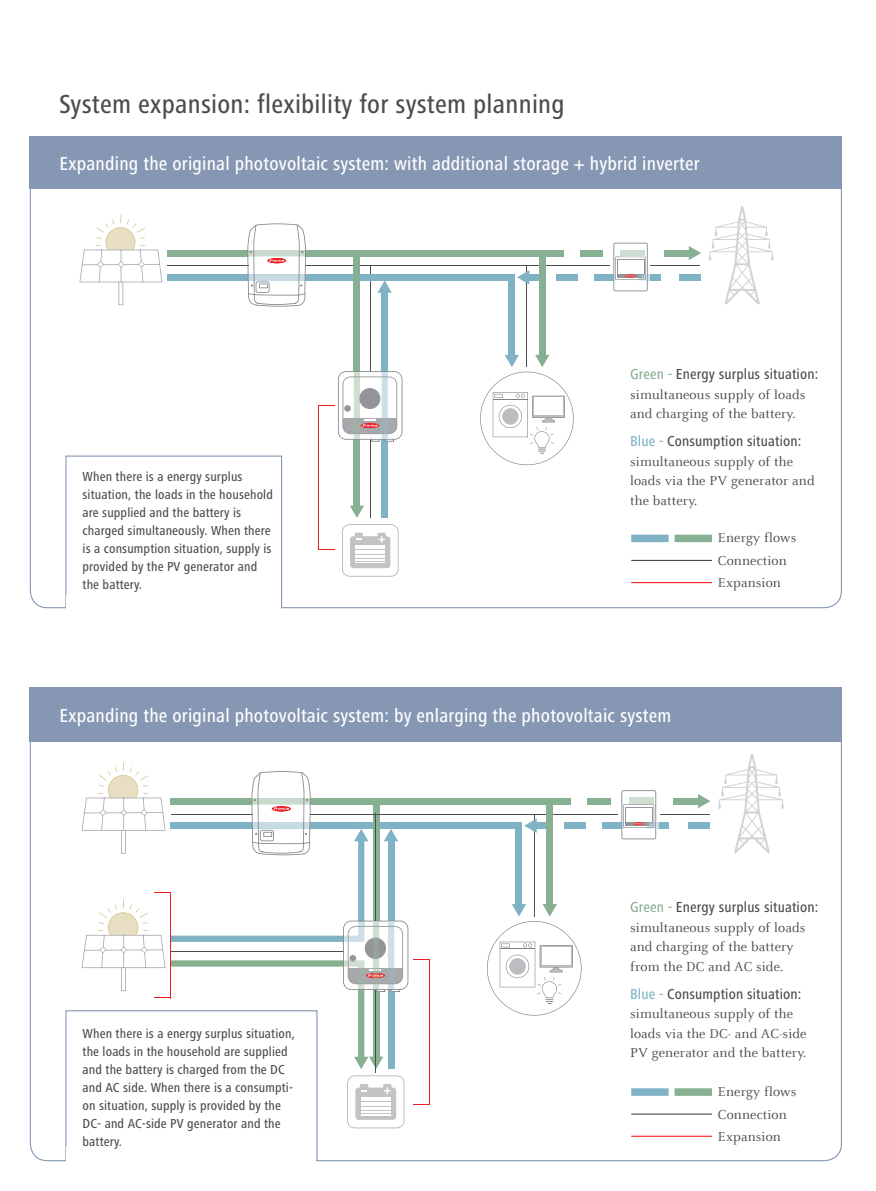
<style>
.page{position:relative;width:876px;height:1191px;background:#fff}
.page>*{position:absolute;margin:0;border:0;box-sizing:border-box;transform-origin:0 0}
.t1{font:500 condensed 27px "Frutiger Next LTW1 G";letter-spacing:.01em;color:#4b4c4d}
.t2{font:500 condensed 19.5px "Frutiger Next LTW1 G";letter-spacing:.01em;color:#fff}
.t3{font:500 condensed 15px "Frutiger Next LTW1 G";letter-spacing:.01em;color:#4b4c4d}
.t4{font:14.25px/19.5px "Celeste Offc Pro";letter-spacing:.01em;color:#4b4c4d}
.t5{font:500 condensed 13.5px/18px "Frutiger Next LTW1 G";letter-spacing:.01em;color:#4b4c4d}
.s1{color:#87af91}
.s2{color:#7eb2c4}
</style>
<div class="page">
<hr style="left:660px;top:813px;width:49px;height:1px;background:#4b4c4d">
<div style="left:688px;top:822px;width:22px;height:7px;background:#7eb2c4"></div>
<div style="left:564px;top:822px;width:22px;height:7px;background:#7eb2c4"></div>
<div style="left:170px;top:822px;width:352px;height:6px;background:#7eb2c4"></div>
<div style="left:170px;top:798px;width:401px;height:6px;background:#87af91"></div>
<div style="left:588px;top:798px;width:23px;height:6px;background:#87af91"></div>
<div style="left:673px;top:798px;width:27px;height:6px;background:#87af91"></div>
<svg style="left:698px;top:794px;width:12px;height:14px"></svg>
<hr style="left:534px;top:813px;width:1px;height:103px;background:#4b4c4d">
<div style="left:516px;top:823px;width:6px;height:83px;background:#7eb2c4"></div>
<svg style="left:718px;top:754px;width:66px;height:99px"></svg>
<hr style="left:375px;top:989px;width:1px;height:83px;background:#4b4c4d">
<hr style="left:311px;top:813px;width:307px;height:1px;background:#4b4c4d">
<div style="left:535px;top:822px;width:14px;height:7px;background:#7eb2c4"></div>
<svg style="left:524px;top:818px;width:13px;height:15px"></svg>
<div style="left:547px;top:801px;width:6px;height:105px;background:#87af91"></div>
<svg style="left:487px;top:904px;width:95px;height:111px"></svg>
<div style="left:602px;top:822px;width:19px;height:6px;background:#7eb2c4"></div>
<div style="left:658px;top:822px;width:11px;height:6px;background:#7eb2c4"></div>
<svg style="left:619px;top:790px;width:39px;height:49px"></svg>
<div style="left:629px;top:797px;width:25px;height:7px;background:#d0ddd1"></div>
<svg style="left:347px;top:1075px;width:57px;height:53px"></svg>
<hr style="left:429px;top:959px;width:1px;height:145px;background:#ee1d23">
<svg style="left:82px;top:762px;width:348px;height:307px"></svg>
<hr style="left:370px;top:265px;width:1px;height:253px;background:#4b4c4d">
<hr style="left:167px;top:265px;width:81px;height:1px;background:#4b4c4d">
<hr style="left:306px;top:265px;width:304px;height:1px;background:#4b4c4d">
<hr style="left:651px;top:265px;width:49px;height:1px;background:#4b4c4d">
<div style="left:594px;top:274px;width:19px;height:6px;background:#7eb2c4"></div>
<div style="left:679px;top:274px;width:21px;height:6px;background:#7eb2c4"></div>
<div style="left:650px;top:274px;width:10px;height:6px;background:#7eb2c4"></div>
<div style="left:556px;top:274px;width:22px;height:6px;background:#7eb2c4"></div>
<div style="left:167px;top:274px;width:348px;height:6px;background:#7eb2c4"></div>
<div style="left:167px;top:250px;width:396px;height:6px;background:#87af91"></div>
<div style="left:580px;top:250px;width:23px;height:6px;background:#87af91"></div>
<div style="left:664px;top:250px;width:27px;height:6px;background:#87af91"></div>
<svg style="left:689px;top:246px;width:12px;height:14px"></svg>
<div style="left:354px;top:252px;width:6px;height:256px;background:#87af91"></div>
<svg style="left:350px;top:505px;width:14px;height:13px"></svg>
<div style="left:382px;top:291px;width:6px;height:227px;background:#7eb2c4"></div>
<svg style="left:378px;top:280px;width:14px;height:13px"></svg>
<hr style="left:526px;top:265px;width:1px;height:102px;background:#4b4c4d">
<div style="left:509px;top:274px;width:6px;height:83px;background:#7eb2c4"></div>
<svg style="left:709px;top:206px;width:65px;height:99px"></svg>
<svg style="left:79px;top:214px;width:83px;height:91px"></svg>
<svg style="left:247px;top:223px;width:59px;height:83px"></svg>
<svg style="left:611px;top:243px;width:39px;height:48px"></svg>
<div style="left:621px;top:250px;width:24px;height:6px;background:#d0ddd1"></div>
<div style="left:527px;top:274px;width:15px;height:6px;background:#7eb2c4"></div>
<svg style="left:517px;top:270px;width:12px;height:14px"></svg>
<div style="left:539px;top:253px;width:6px;height:104px;background:#87af91"></div>
<svg style="left:480px;top:355px;width:94px;height:110px"></svg>
<svg style="left:342px;top:524px;width:56px;height:52px"></svg>
<hr style="left:318px;top:405px;width:1px;height:144px;background:#ee1d23">
<svg style="left:319px;top:371px;width:83px;height:71px"></svg>
<div style="left:30px;top:136px;width:812px;height:53px;background:#8697b3"></div>
<div style="left:30px;top:687px;width:812px;height:55px;background:#8697b3"></div>
<div style="left:65px;top:455px;width:217px;height:152px;border:1px solid #8697b3"></div>
<div style="left:65px;top:1010px;width:252px;height:151px;border:1px solid #8697b3"></div>
<div style="left:67px;top:1146px;width:249px;height:20px;background:#fff"></div>
<div style="left:67px;top:595px;width:214px;height:21px;background:#fff"></div>
<div style="left:675px;top:1088px;width:37px;height:7px;background:#87af91"></div>
<div style="left:631px;top:1088px;width:38px;height:7px;background:#7eb2c4"></div>
<hr style="left:631px;top:1113px;width:81px;height:1px;background:#4b4c4d">
<hr style="left:631px;top:1135px;width:81px;height:1px;background:#ee1d23">
<div style="left:675px;top:534px;width:37px;height:8px;background:#87af91"></div>
<div style="left:631px;top:534px;width:38px;height:8px;background:#7eb2c4"></div>
<hr style="left:631px;top:560px;width:81px;height:1px;background:#4b4c4d">
<hr style="left:631px;top:582px;width:81px;height:1px;background:#ee1d23">
<h1 class="t1" style="left:59px;top:89px;width:507px">System expansion: flexibility for system planning</h1>
<h2 class="t2" style="left:60px;top:152px;width:642px">Expanding the original photovoltaic system: with additional storage + hybrid inverter</h2>
<p class="t5" style="left:83px;top:468px;width:192px">When there is a energy surplus situation, the loads in the household are supplied and the battery is charged simultaneously. When there is a consumption situation, supply is provided by the PV generator and the battery.</p>
<p class="t3" style="left:630px;top:365px;width:190px"><span class="s1">Green -</span> Energy surplus situation:</p>
<p class="t4" style="left:630px;top:384px;width:177px">simultaneous supply of loads and charging of the battery.</p>
<p class="t3" style="left:630px;top:432px;width:173px"><span class="s2">Blue -</span> Consumption situation:</p>
<p class="t4" style="left:630px;top:451px;width:186px">simultaneous supply of the loads via the PV generator and the battery.</p>
<p class="t4" style="left:718px;top:526px;width:80px;line-height:22.5px">Energy flows<br>Connection<br>Expansion</p>
<h2 class="t2" style="left:60px;top:704px;width:613px">Expanding the original photovoltaic system: by enlarging the photovoltaic system</h2>
<p class="t5" style="left:83px;top:1024px;width:214px">When there is a energy surplus situation, the loads in the household are supplied and the battery is charged from the DC and AC side. When there is a consumpti&shy;on situation, supply is provided by the DC- and AC-side PV generator and the battery.</p>
<p class="t3" style="left:630px;top:898px;width:190px"><span class="s1">Green -</span> Energy surplus situation:</p>
<p class="t4" style="left:630px;top:917px;width:177px">simultaneous supply of loads and charging of the battery from the DC and AC side.</p>
<p class="t3" style="left:630px;top:985px;width:173px"><span class="s2">Blue -</span> Consumption situation:</p>
<p class="t4" style="left:630px;top:1004px;width:178px">simultaneous supply of the loads via the DC- and AC-side<br>PV generator and the battery.</p>
<p class="t4" style="left:718px;top:1080px;width:80px;line-height:22.5px">Energy flows<br>Connection<br>Expansion</p>
</div>
